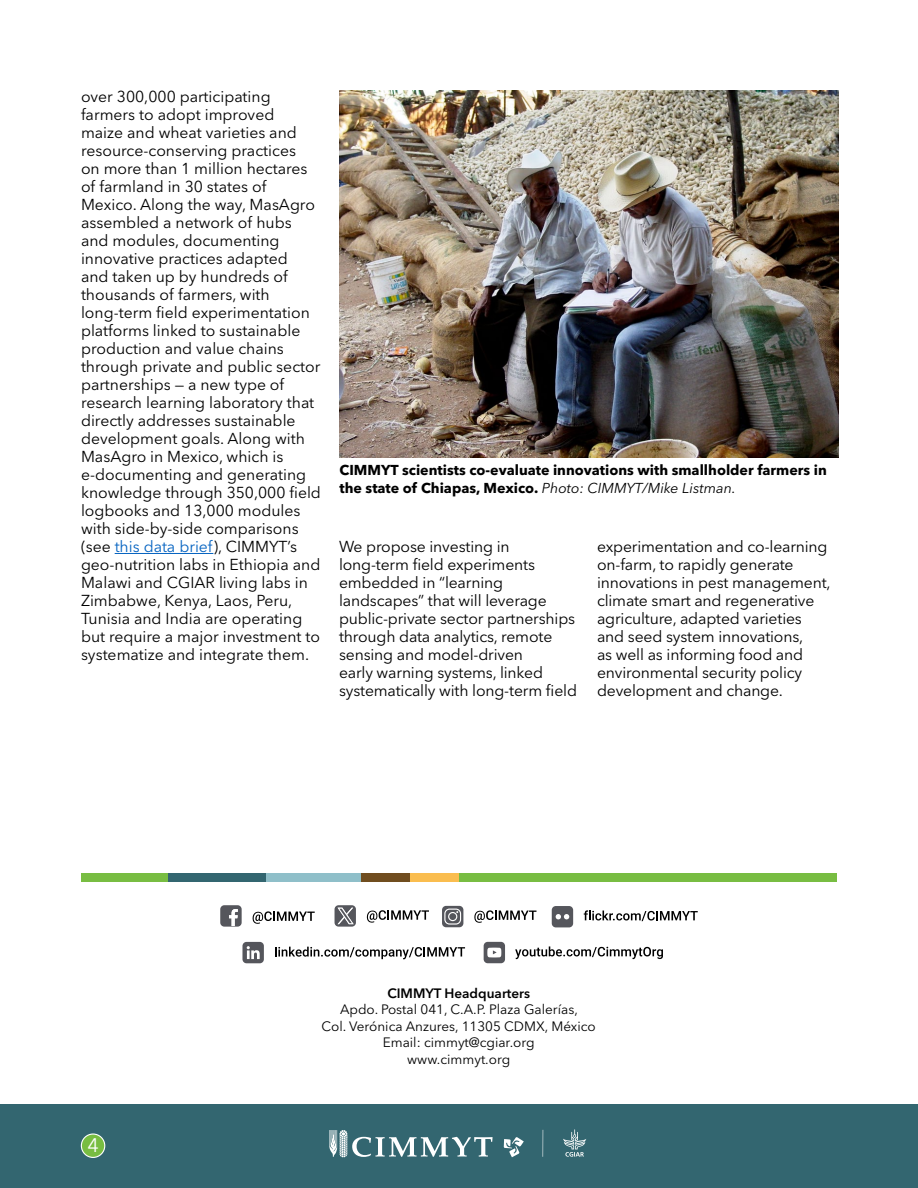
<style>
.page{position:relative;width:918px;height:1188px;background:#fff}
.page>*{position:absolute;margin:0;border:0;box-sizing:border-box;transform-origin:0 0}
.t1{font:19.5px "Avenir Next LT Pro";color:#fff}
.t2{font:15.75px/18px "Avenir Next LT Pro";color:#000}
.t3{font:700 14.25px/18px "Avenir Next LT Pro";color:#000}
.t4{font:13.5px/16.5px "Avenir Next LT Pro";color:#000;text-align:center}
.t5{font:600 13.5px "Avenir Next LT Pro";color:#000}
.s1{color:#0563c1}
.s2{font-weight:400;font-style:italic}
</style>
<div class="page">
<div style="left:0;top:1104px;width:918px;height:84px;background:#336670"></div>
<svg style="left:543px;top:1130px;width:1px;height:27px"></svg>
<svg style="left:563px;top:1129px;width:23px;height:28px"></svg>
<svg style="left:329px;top:1130px;width:164px;height:27px"></svg>
<svg style="left:504px;top:1137px;width:20px;height:20px"></svg>
<img style="left:339px;top:90px;width:499px;height:367px">
<hr style="left:115px;top:553px;width:98px;height:1px;background:#0563c1">
<svg style="left:253px;top:911px;width:62px;height:13px"></svg>
<svg style="left:584px;top:910px;width:114px;height:11px"></svg>
<svg style="left:474px;top:910px;width:62px;height:13px"></svg>
<svg style="left:275px;top:947px;width:190px;height:12px"></svg>
<svg style="left:515px;top:946px;width:148px;height:13px"></svg>
<svg style="left:442px;top:906px;width:21px;height:21px"></svg>
<div style="left:449px;top:913px;width:7px;height:7px;background:#55565c;border-radius:50%"></div>
<svg style="left:242px;top:942px;width:22px;height:21px"></svg>
<svg style="left:552px;top:906px;width:21px;height:21px"></svg>
<svg style="left:484px;top:942px;width:21px;height:21px"></svg>
<svg style="left:367px;top:910px;width:62px;height:13px"></svg>
<svg style="left:335px;top:905px;width:21px;height:22px"></svg>
<svg style="left:220px;top:905px;width:22px;height:22px"></svg>
<div style="left:81px;top:873px;width:756px;height:9px;background:#78bd42"></div>
<div style="left:168px;top:873px;width:98px;height:9px;background:#336670"></div>
<div style="left:266px;top:873px;width:96px;height:9px;background:#8fbfc9"></div>
<div style="left:362px;top:873px;width:48px;height:9px;background:#704d1f"></div>
<div style="left:410px;top:873px;width:49px;height:9px;background:#fabd4f"></div>
<div style="left:81px;top:1134px;width:24px;height:23px;background:#78bd42;border-radius:50%"></div>
<div style="left:81px;top:1133px;width:24px;height:25px;border:1px solid #fff;border-radius:50%"></div>
<p class="t2" style="left:81px;top:87px;width:242px">over 300,000 participating farmers to adopt improved<br>maize and wheat varieties and resource-conserving practices<br>on more than 1 million hectares of farmland in 30 states of<br>Mexico. Along the way, MasAgro assembled a network of hubs and modules, documenting innovative practices adapted<br>and taken up by hundreds of thousands of farmers, with long-term field experimentation platforms linked to sustainable production and value chains through private and public sector partnerships — a new type of research learning laboratory that directly addresses sustainable development goals. Along with<br>MasAgro in Mexico, which is e-documenting and generating knowledge through 350,000 field logbooks and 13,000 modules with side-by-side comparisons (see <span class="s1">this data brief</span>), CIMMYT’s geo-nutrition labs in Ethiopia and<br>Malawi and CGIAR living labs in<br>Zimbabwe, Kenya, Laos, Peru,<br>Tunisia and India are operating but require a major investment to systematize and integrate them.</p>
<p class="t3" style="left:339px;top:461px;width:489px">CIMMYT scientists co-evaluate innovations with smallholder farmers in the state of Chiapas, Mexico. <span class="s2">Photo: CIMMYT/Mike Listman.</span></p>
<p class="t2" style="left:339px;top:537px;width:240px">We propose investing in long-term field experiments embedded in “learning landscapes” that will leverage public-private sector partnerships through data analytics, remote sensing and model-driven<br>early warning systems, linked systematically with long-term field</p>
<p class="t2" style="left:597px;top:537px;width:235px">experimentation and co-learning on-farm, to rapidly generate innovations in pest management, climate smart and regenerative agriculture, adapted varieties and seed system innovations,<br>as well as informing food and environmental security policy development and change.</p>
<p class="t1" style="left:87px;top:1134px;width:13px">4</p>
<p class="t5" style="left:387px;top:985px;width:144px">CIMMYT Headquarters</p>
<p class="t4" style="left:322px;top:1001px;width:276px">Apdo. Postal 041, C.A.P. Plaza Galerías,<br>Col. Verónica Anzures, 11305 CDMX, México<br>Email: cimmyt@cgiar.org<br>www.cimmyt.org</p>
</div>
